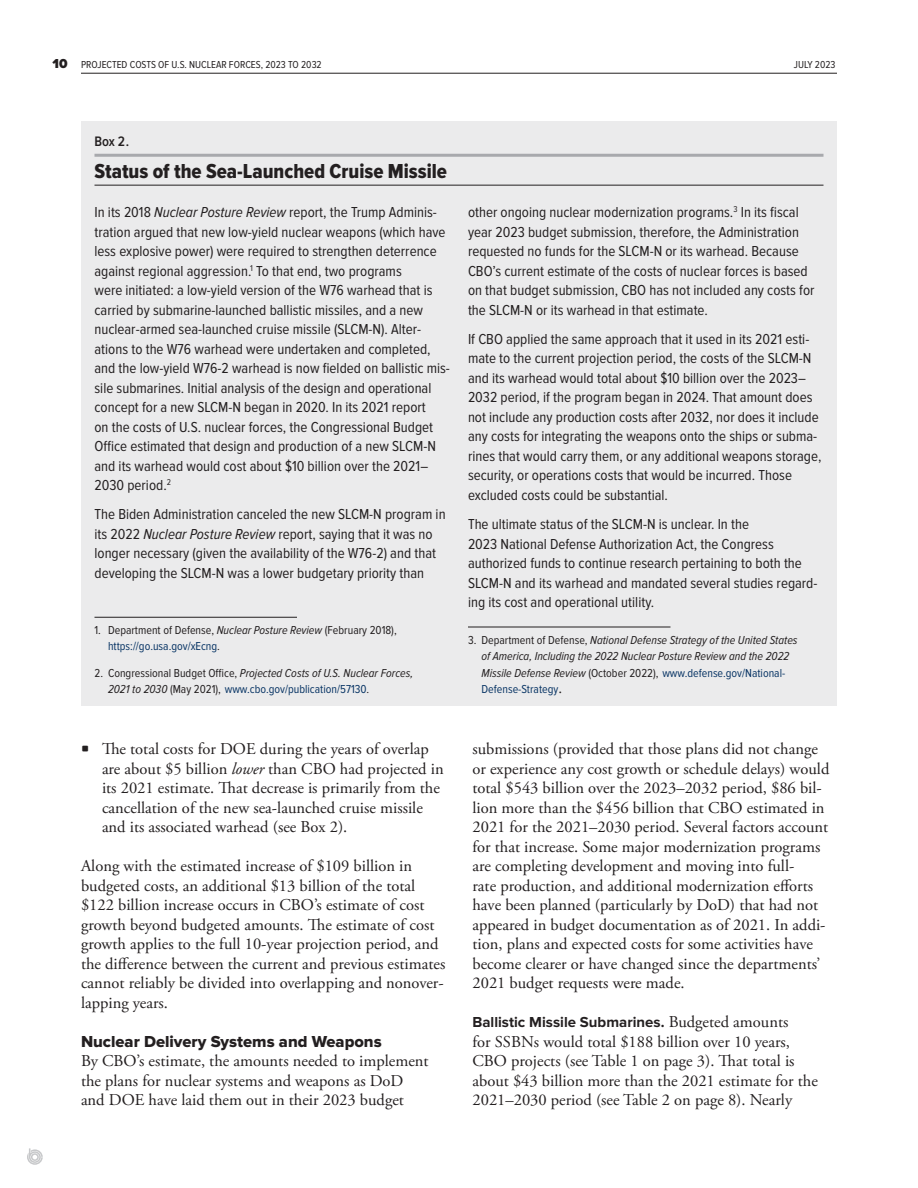
<style>
.page{position:relative;width:918px;height:1188px;background:#fff}
.page>*{position:absolute;margin:0;border:0;box-sizing:border-box;transform-origin:0 0}
.bx2_title{font:21px "Proxima Nova Cond Extrabld";color:#231f20}
.bd5_bodytext{font:16.5px/19.5px "Adobe Garamond Pro";color:#231f20}
.bd3_bhead{font:16.5px "Proxima Nova Extrabld";color:#231f20}
.bx5_bodytext{font:15px/19.5px "Proxima Nova Cond";color:#231f20}
.bd5_bodytext-2{font:700 15px "Proxima Nova";color:#231f20}
.t1{font:600 14.25px "Proxima Nova Cond";color:#231f20}
.bx7_footnotes{font:italic 12px/16.5px "Proxima Nova Cond";color:#231f20}
.bx7_footnotes-2{font:12px/16.5px "Proxima Nova Cond";color:#231f20}
.t2{font:10.5px "Proxima Nova Cond";color:#231f20}
.s1{font-family:"Proxima Nova";font-weight:900;font-size:13.5px}
.s2{font-style:italic}
.s3{color:#093565}
.s4{font-style:normal}
.s5{font-style:normal;color:#093565}
.s6{font-family:"Adobe Garamond Pro";font-style:normal;font-size:15px}
.s7{font-family:"Agency FB";font-size:19.5px}
.s8{font-family:"Adobe Garamond Pro";font-weight:400;font-size:16.5px}
</style>
<div class="page">
<svg style="left:27px;top:1148px;width:16px;height:17px"></svg>
<hr style="left:81px;top:73px;width:756px;height:1px;background:#231f20">
<div style="left:81px;top:122px;width:756px;height:584px;background:#ebebec"></div>
<hr style="left:94px;top:154px;width:730px;height:3px;background:#a8a9ad">
<hr style="left:94px;top:185px;width:730px;height:1px;background:#231f20">
<hr style="left:94px;top:617px;width:203px;height:1px;background:#231f20">
<hr style="left:468px;top:627px;width:202px;height:1px;background:#231f20">
<p class="t2" style="left:53px;top:58px;width:271px"><span class="s1">10</span> PROJECTED COSTS OF U.S. NUCLEAR FORCES, 2023 TO 2032</p>
<p class="t2" style="left:794px;top:58px;width:43px">July 2023</p>
<p class="t1" style="left:94px;top:134px;width:36px">Box 2.</p>
<p class="bx2_title" style="left:94px;top:159px;width:354px">Status of the Sea-Launched Cruise Missile</p>
<p class="bx5_bodytext" style="left:94px;top:203px;width:357px">In its 2018 <span class="s2">Nuclear Posture Review</span> report, the Trump Adminis&shy;tration argued that new low-yield nuclear weapons (which have less explosive power) were required to strengthen deterrence against regional aggression.<sup>1</sup> To that end, two programs<br>were initiated: a low-yield version of the W76 warhead that is carried by submarine-launched ballistic missiles, and a new nuclear-armed sea-launched cruise missile (SLCM-N). Alter&shy;ations to the W76 warhead were undertaken and completed, and the low-yield W76-2 warhead is now fielded on ballistic mis&shy;sile submarines. Initial analysis of the design and operational concept for a new SLCM-N began in 2020. In its 2021 report<br>on the costs of U.S. nuclear forces, the Congressional Budget Office estimated that design and production of a new SLCM-N and its warhead would cost about $10 billion over the 2021– 2030 period.<sup>2</sup></p>
<p class="bx5_bodytext" style="left:94px;top:505px;width:353px">The Biden Administration canceled the new SLCM-N program in its 2022 <span class="s2">Nuclear Posture Review</span> report, saying that it was no longer necessary (given the availability of the W76-2) and that developing the SLCM-N was a lower budgetary priority than</p>
<p class="bx7_footnotes-2" style="left:108px;top:622px;width:290px;text-indent:-14px">1. Department of Defense, <span class="s2">Nuclear Posture Review</span> (February 2018), <span class="s3">https://go.usa.gov/xEcng</span>.</p>
<p class="bx7_footnotes" style="left:108px;top:665px;width:307px;text-indent:-14px"><span class="s4">2. Congressional Budget Office,</span> Projected Costs of U.S. Nuclear Forces,<br>2021 to 2030 <span class="s4">(May 2021),</span> <span class="s5">www.cbo.gov/publication/57130</span><span class="s4">.</span></p>
<p class="bx5_bodytext" style="left:468px;top:203px;width:348px">other ongoing nuclear modernization programs.<sup>3</sup> In its fiscal year 2023 budget submission, therefore, the Administration requested no funds for the SLCM-N or its warhead. Because CBO’s current estimate of the costs of nuclear forces is based on that budget submission, CBO has not included any costs for the SLCM-N or its warhead in that estimate.</p>
<p class="bx5_bodytext" style="left:468px;top:330px;width:355px">If CBO applied the same approach that it used in its 2021 esti&shy;mate to the current projection period, the costs of the SLCM-N and its warhead would total about $10 billion over the 2023– 2032 period, if the program began in 2024. That amount does not include any production costs after 2032, nor does it include any costs for integrating the weapons onto the ships or subma&shy;rines that would carry them, or any additional weapons storage, security, or operations costs that would be incurred. Those excluded costs could be substantial.</p>
<p class="bx5_bodytext" style="left:468px;top:515px;width:351px">The ultimate status of the SLCM-N is unclear. In the<br>2023 National Defense Authorization Act, the Congress authorized funds to continue research pertaining to both the SLCM-N and its warhead and mandated several studies regard&shy;ing its cost and operational utility.</p>
<p class="bx7_footnotes" style="left:482px;top:632px;width:318px;text-indent:-14px"><span class="s4">3. Department of Defense,</span> National Defense Strategy of the United States of America, Including the 2022 Nuclear Posture Review and the 2022<br>Missile Defense Review <span class="s4">(October 2022),</span> <span class="s5">www.defense.gov/National-Defense-Strategy</span><span class="s6">.</span></p>
<p class="bd5_bodytext" style="left:102px;top:740px;width:343px;text-indent:-21px"><span class="s7">•</span> The total costs for DOE during the years of overlap are about $5 billion <span class="s2">lower</span> than CBO had projected in its 2021 estimate. That decrease is primarily from the cancellation of the new sea-launched cruise missile and its associated warhead (see Box 2).</p>
<p class="bd5_bodytext" style="left:81px;top:857px;width:366px">Along with the estimated increase of $109 billion in budgeted costs, an additional $13 billion of the total $122 billion increase occurs in CBO’s estimate of cost growth beyond budgeted amounts. The estimate of cost growth applies to the full 10-year projection period, and the difference between the current and previous estimates cannot reliably be divided into overlapping and nonover&shy;lapping years.</p>
<p class="bd3_bhead" style="left:81px;top:1032px;width:302px">Nuclear Delivery Systems and Weapons</p>
<p class="bd5_bodytext" style="left:81px;top:1052px;width:349px">By CBO’s estimate, the amounts needed to implement the plans for nuclear systems and weapons as DoD and DOE have laid them out in their 2023 budget</p>
<p class="bd5_bodytext" style="left:472px;top:740px;width:358px">submissions (provided that those plans did not change or experience any cost growth or schedule delays) would total $543 billion over the 2023–2032 period, $86 bil&shy;lion more than the $456 billion that CBO estimated in 2021 for the 2021–2030 period. Several factors account for that increase. Some major modernization programs are completing development and moving into full-<br>rate production, and additional modernization efforts have been planned (particularly by DoD) that had not appeared in budget documentation as of 2021. In addi&shy;tion, plans and expected costs for some activities have become clearer or have changed since the departments’ 2021 budget requests were made.</p>
<p class="bd5_bodytext-2" style="left:472px;top:1014px;width:317px">Ballistic Missile Submarines. <span class="s8">Budgeted amounts</span></p>
<p class="bd5_bodytext" style="left:472px;top:1033px;width:347px">for SSBNs would total $188 billion over 10 years, CBO projects (see Table 1 on page 3). That total is about $43 billion more than the 2021 estimate for the 2021–2030 period (see Table 2 on page 8). Nearly</p>
</div>
